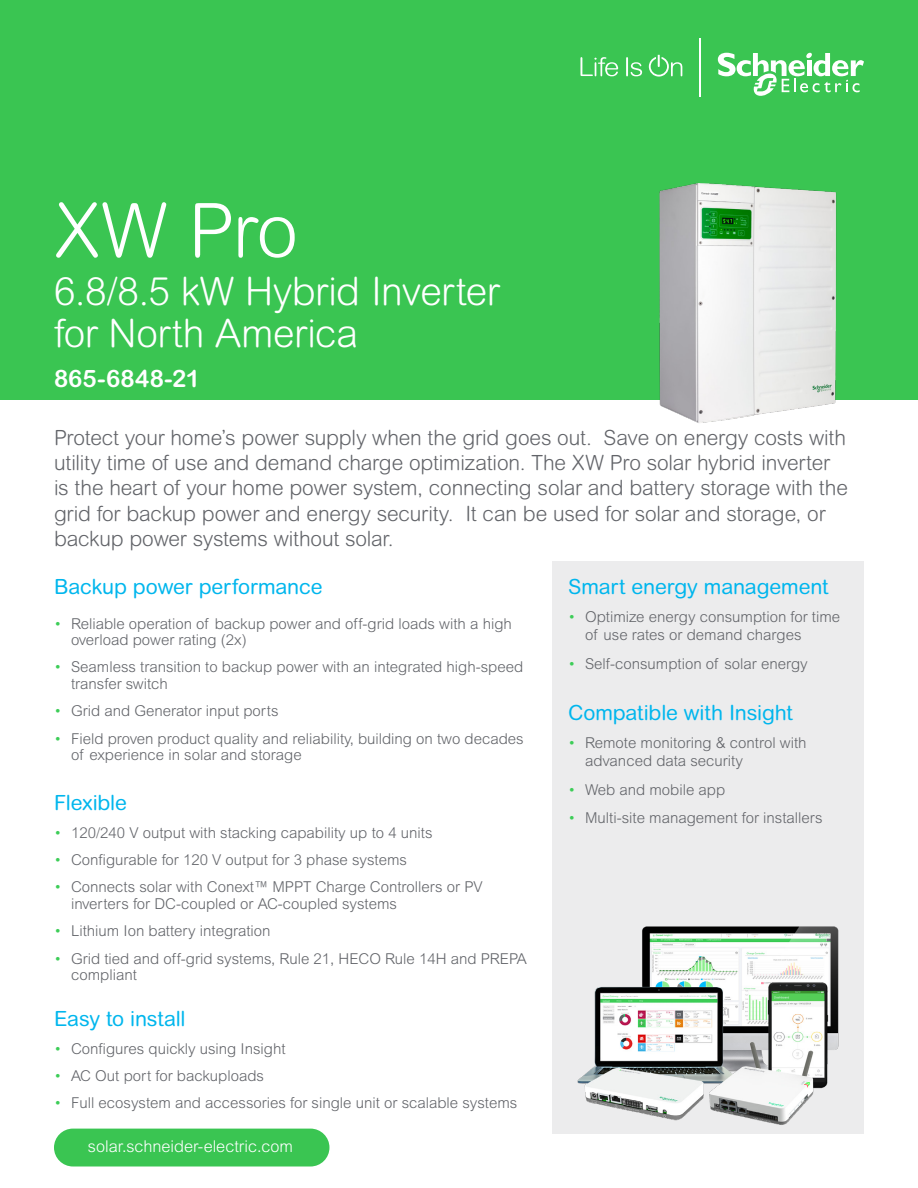
<style>
.page{position:relative;width:918px;height:1188px;background:#fff}
.page>*{position:absolute;margin:0;border:0;box-sizing:border-box;transform-origin:0 0}
.t1{font:300 75px "Arial Rounded MT Pro";color:#fff}
.Subtitle{font:300 39px/42px "Arial Rounded MT Pro";letter-spacing:-.015em;color:#fff}
.SKU_for_Cover_Page{font:700 24px "Arial Rounded MT Pro";color:#fff}
.Intro_paragraph{font:300 21px/25.2px "Arial Rounded MT Pro";letter-spacing:-.01em;color:#626469}
.Sub_title_2{font:21px "Arial Rounded MT Pro";letter-spacing:-.005em;color:#00b6ed}
.Cover_Capsule{font:300 16.35px "Arial MT Std";color:#fff}
.t2{font:300 15px/16.5px "Arial MT Std";color:#626469}
.s1{color:#3dcd58}
</style>
<div class="page">
<div style="left:0;top:0;width:918px;height:400px;background:#3ac552"></div>
<div style="left:553px;top:562px;width:311px;height:572px;background:#ececed"></div>
<svg style="left:580px;top:57px;width:38px;height:19px"></svg>
<svg style="left:626px;top:57px;width:16px;height:19px"></svg>
<svg style="left:649px;top:55px;width:33px;height:22px"></svg>
<svg style="left:718px;top:52px;width:146px;height:44px"></svg>
<hr style="left:700px;top:38px;width:1px;height:58px;background:#fff">
<div style="left:54px;top:1129px;width:275px;height:37px;background:#3ac552;border-radius:19px"></div>
<img style="left:659px;top:183px;width:178px;height:240px">
<img style="left:577px;top:926px;width:262px;height:199px">
<p class="t1" style="left:54px;top:187px;width:245px">XW Pro</p>
<p class="Subtitle" style="left:54px;top:272px;width:447px">6.8/8.5 kW Hybrid Inverter for North America</p>
<p class="SKU_for_Cover_Page" style="left:54px;top:364px;width:148px">865-6848-21</p>
<p class="Intro_paragraph" style="left:54px;top:426px;width:795px">Protect your home’s power supply when the grid goes out. Save on energy costs with utility time of use and demand charge optimization. The XW Pro solar hybrid inverter is the heart of your home power system, connecting solar and battery storage with the grid for backup power and energy security. It can be used for solar and storage, or backup power systems without solar.</p>
<p class="Sub_title_2" style="left:54px;top:574px;width:270px">Backup power performance</p>
<p class="t2" style="left:71px;top:615px;width:442px;text-indent:-17px"><span class="s1">•</span> Reliable operation of backup power and off-grid loads with a high overload power rating (2x)</p>
<p class="t2" style="left:71px;top:659px;width:454px;text-indent:-17px"><span class="s1">•</span> Seamless transition to backup power with an integrated high-speed transfer switch</p>
<p class="t2" style="left:54px;top:703px;width:226px"><span class="s1">•</span> Grid and Generator input ports</p>
<p class="t2" style="left:71px;top:730px;width:454px;text-indent:-17px"><span class="s1">•</span> Field proven product quality and reliability, building on two decades of experience in solar and storage</p>
<p class="Sub_title_2" style="left:54px;top:790px;width:74px">Flexible</p>
<p class="t2" style="left:54px;top:824px;width:380px"><span class="s1">•</span> 120/240 V output with stacking capability up to 4 units</p>
<p class="t2" style="left:54px;top:852px;width:355px"><span class="s1">•</span> Configurable for 120 V output for 3 phase systems</p>
<p class="t2" style="left:71px;top:879px;width:413px;text-indent:-17px"><span class="s1">•</span> Connects solar with Conext™ MPPT Charge Controllers or PV inverters for DC-coupled or AC-coupled systems</p>
<p class="t2" style="left:54px;top:923px;width:218px"><span class="s1">•</span> Lithium Ion battery integration</p>
<p class="t2" style="left:71px;top:950px;width:457px;text-indent:-17px"><span class="s1">•</span> Grid tied and off-grid systems, Rule 21, HECO Rule 14H and PREPA compliant</p>
<p class="Sub_title_2" style="left:54px;top:1006px;width:133px">Easy to install</p>
<p class="t2" style="left:54px;top:1040px;width:233px"><span class="s1">•</span> Configures quickly using Insight</p>
<p class="t2" style="left:54px;top:1068px;width:212px"><span class="s1">•</span> AC Out port for backuploads</p>
<p class="t2" style="left:54px;top:1095px;width:465px"><span class="s1">•</span> Full ecosystem and accessories for single unit or scalable systems</p>
<p class="Cover_Capsule" style="left:88px;top:1137px;width:207px">solar.schneider-electric.com</p>
<p class="Sub_title_2" style="left:568px;top:574px;width:262px">Smart energy management</p>
<p class="t2" style="left:585px;top:608px;width:257px;line-height:18px;text-indent:-17px"><span class="s1">•</span> Optimize energy consumption for time of use rates or demand charges</p>
<p class="t2" style="left:568px;top:655px;width:241px"><span class="s1">•</span> Self-consumption of solar energy</p>
<p class="Sub_title_2" style="left:568px;top:700px;width:226px">Compatible with Insight</p>
<p class="t2" style="left:585px;top:734px;width:223px;line-height:18px;text-indent:-17px"><span class="s1">•</span> Remote monitoring &amp; control with advanced data security</p>
<p class="t2" style="left:568px;top:781px;width:159px"><span class="s1">•</span> Web and mobile app</p>
<p class="t2" style="left:568px;top:810px;width:256px"><span class="s1">•</span> Multi-site management for installers</p>
</div>
